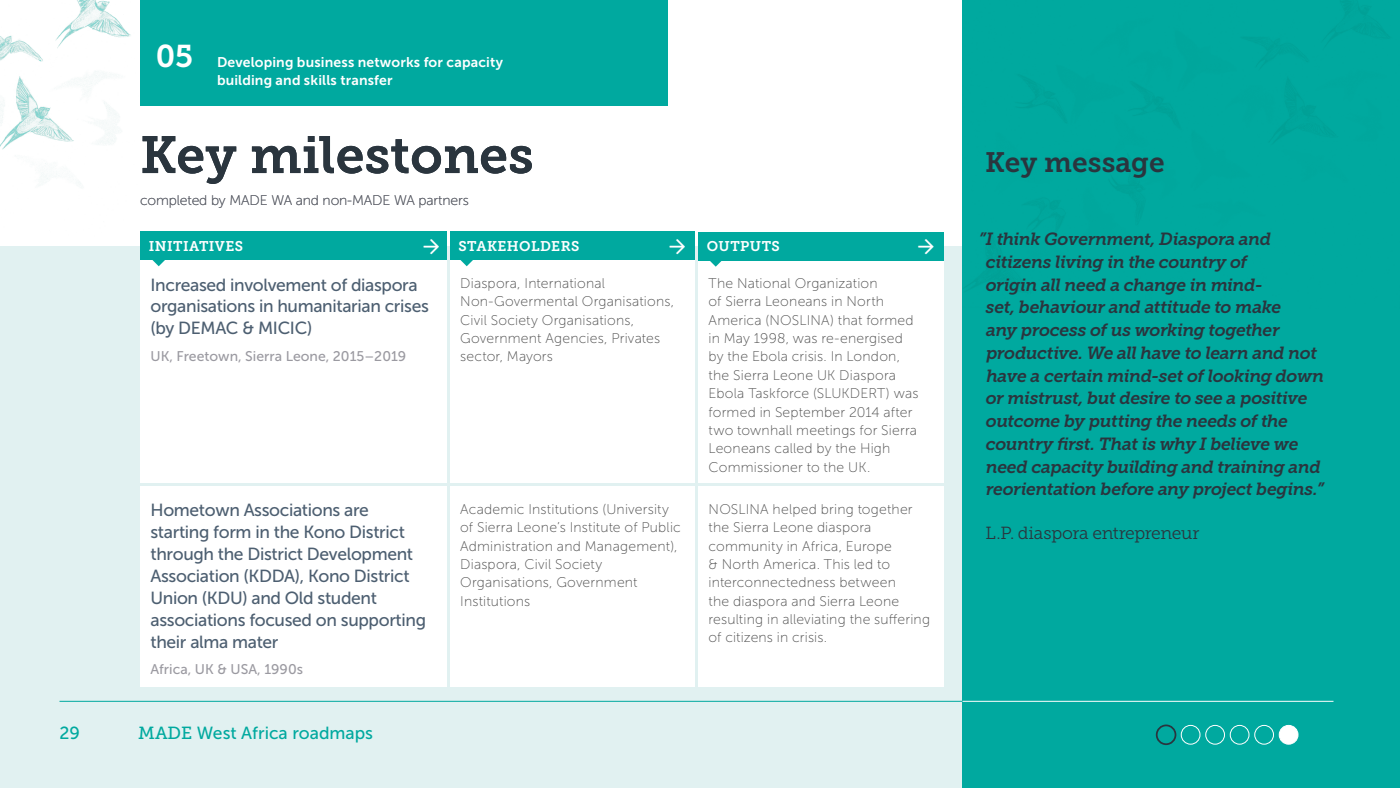
<style>
.page{position:relative;width:1400px;height:788px;background:#fff}
.page>*{position:absolute;margin:0;border:0;box-sizing:border-box;transform-origin:0 0}
.t1{font:51.98px "Museo Slab 700";color:#2a353e}
.t2{font:31.32px "Museo Slab 700";color:#fff}
.t3{font:28px "Museo Slab 700";color:#2a353e}
.t4{font:italic 17.5px/22.8px "Museo Slab 700";letter-spacing:-.025em;color:#2a353e}
.t5{font:17.5px/21.9px "Museo Sans 500";letter-spacing:-.02em;color:#4d5f71}
.t6{font:17.5px "Museo Slab 300";letter-spacing:-.02em;color:#2a353e}
.t7{font:17.5px "Museo Sans 500";color:#00a99f}
.t8{font:14px/18.4px "Museo Sans 100";letter-spacing:.015em;color:#4d4d4d}
.t9{font:14px/17.5px "Museo Sans 700";letter-spacing:.01em;color:#fff}
.t10{font:14px "Museo Sans 500";color:#9b9aa1}
.t11{font:14px "Museo Sans 100";letter-spacing:-.01em;color:#5d6069}
.t12{font:14px "Museo Slab 700";letter-spacing:.03em;color:#fff}
.s1{font-family:"Museo Slab 500"}
</style>
<div class="page">
<div style="left:0;top:247px;width:1400px;height:541px;background:#e1f1f1"></div>
<div style="left:962px;top:308px;width:438px;height:480px;background:#00a99f"></div>
<div style="left:962px;top:0;width:438px;height:308px;background:#00a99f"></div>
<img style="left:0;top:0;width:131px;height:184px">
<div style="left:450px;top:260px;width:245px;height:222px;background:#fff"></div>
<div style="left:698px;top:260px;width:245px;height:222px;background:#fff"></div>
<div style="left:140px;top:260px;width:306px;height:222px;background:#fff"></div>
<div style="left:450px;top:486px;width:245px;height:200px;background:#fff"></div>
<div style="left:698px;top:486px;width:245px;height:200px;background:#fff"></div>
<div style="left:140px;top:486px;width:306px;height:200px;background:#fff"></div>
<div style="left:450px;top:232px;width:245px;height:28px;background:#00a99f"></div>
<svg style="left:460px;top:260px;width:13px;height:6px"></svg>
<div style="left:698px;top:232px;width:245px;height:28px;background:#00a99f"></div>
<svg style="left:709px;top:260px;width:13px;height:7px"></svg>
<div style="left:140px;top:232px;width:306px;height:28px;background:#00a99f"></div>
<svg style="left:152px;top:260px;width:13px;height:6px"></svg>
<hr style="left:60px;top:700px;width:1275px;height:1px;background:#00a99f">
<hr style="left:962px;top:700px;width:372px;height:1px;background:#fff">
<div style="left:140px;top:0;width:528px;height:105px;background:#00a99f"></div>
<div style="left:1181px;top:725px;width:19px;height:19px;background:#00a99f;border-radius:50%"></div>
<div style="left:1181px;top:725px;width:19px;height:19px;border:1px solid #fff;border-radius:50%"></div>
<div style="left:1206px;top:725px;width:19px;height:19px;background:#00a99f;border-radius:50%"></div>
<div style="left:1205px;top:725px;width:20px;height:19px;border:1px solid #fff;border-radius:50%"></div>
<div style="left:1230px;top:725px;width:19px;height:19px;background:#00a99f;border-radius:50%"></div>
<div style="left:1230px;top:725px;width:19px;height:19px;border:1px solid #fff;border-radius:50%"></div>
<div style="left:1255px;top:725px;width:19px;height:19px;background:#00a99f;border-radius:50%"></div>
<div style="left:1254px;top:725px;width:20px;height:19px;border:1px solid #fff;border-radius:50%"></div>
<div style="left:1279px;top:725px;width:19px;height:19px;background:#fff;border-radius:50%"></div>
<div style="left:1279px;top:725px;width:19px;height:19px;border:1px solid #fff;border-radius:50%"></div>
<div style="left:1156px;top:724px;width:20px;height:21px;border:2px solid #2a353e;border-radius:50%"></div>
<h2 class="t2" style="left:156px;top:39px;width:39px">05</h2>
<p class="t9" style="left:217px;top:54px;width:287px">Developing business networks for capacity building and skills transfer</p>
<h1 class="t1" style="left:140px;top:125px;width:395px">Key milestones</h1>
<p class="t11" style="left:140px;top:193px;width:330px">completed by MADE WA and non-MADE WA partners</p>
<h3 class="t3" style="left:985px;top:146px;width:181px">Key message</h3>
<p class="t12" style="left:149px;top:238px;width:96px">INITIATIVES</p>
<p class="t4" style="left:986px;top:228px;width:340px;text-indent:-7px">”I think Government, Diaspora and citizens living in the country of<br>origin all need a change in mind-<br>set, behaviour and attitude to make<br>any process of us working together productive. We all have to learn and not have a certain mind-set of looking down or mistrust, but desire to see a positive outcome by putting the needs of the country first. That is why I believe we need capacity building and training and reorientation before any project begins.”</p>
<p class="t6" style="left:986px;top:523px;width:215px">L.P. diaspora entrepreneur</p>
<p class="t12" style="left:458px;top:238px;width:122px">STAKEHOLDERS</p>
<p class="t12" style="left:707px;top:238px;width:75px">OUTPUTS</p>
<p class="t8" style="left:460px;top:274px;width:215px">Diaspora, International<br>Non-Govermental Organisations,<br>Civil Society Organisations,<br>Government Agencies, Privates sector, Mayors</p>
<p class="t8" style="left:709px;top:274px;width:211px">The National Organization<br>of Sierra Leoneans in North<br>America (NOSLINA) that formed in May 1998, was re-energised by the Ebola crisis. In London, the Sierra Leone UK Diaspora<br>Ebola Taskforce (SLUKDERT) was formed in September 2014 after two townhall meetings for Sierra<br>Leoneans called by the High<br>Commissioner to the UK.</p>
<p class="t5" style="left:150px;top:273px;width:280px">Increased involvement of diaspora organisations in humanitarian crises (by DEMAC &amp; MICIC)</p>
<p class="t10" style="left:150px;top:348px;width:257px">UK, Freetown, Sierra Leone, 2015–2019</p>
<p class="t8" style="left:460px;top:500px;width:222px">Academic Institutions (University of Sierra Leone’s Institute of Public<br>Administration and Management),<br>Diaspora, Civil Society<br>Organisations, Government<br>Institutions</p>
<p class="t8" style="left:709px;top:500px;width:223px">NOSLINA helped bring together the Sierra Leone diaspora community in Africa, Europe<br>&amp; North America. This led to interconnectedness between<br>the diaspora and Sierra Leone resulting in alleviating the suffering of citizens in crisis.</p>
<p class="t5" style="left:150px;top:499px;width:277px">Hometown Associations are starting form in the Kono District through the District Development<br>Association (KDDA), Kono District<br>Union (KDU) and Old student associations focused on supporting their alma mater</p>
<p class="t10" style="left:150px;top:661px;width:154px">Africa, UK &amp; USA, 1990s</p>
<p class="t7" style="left:60px;top:723px;width:22px">29</p>
<p class="t7" style="left:138px;top:723px;width:236px"><span class="s1">MADE</span> West Africa roadmaps</p>
</div>
